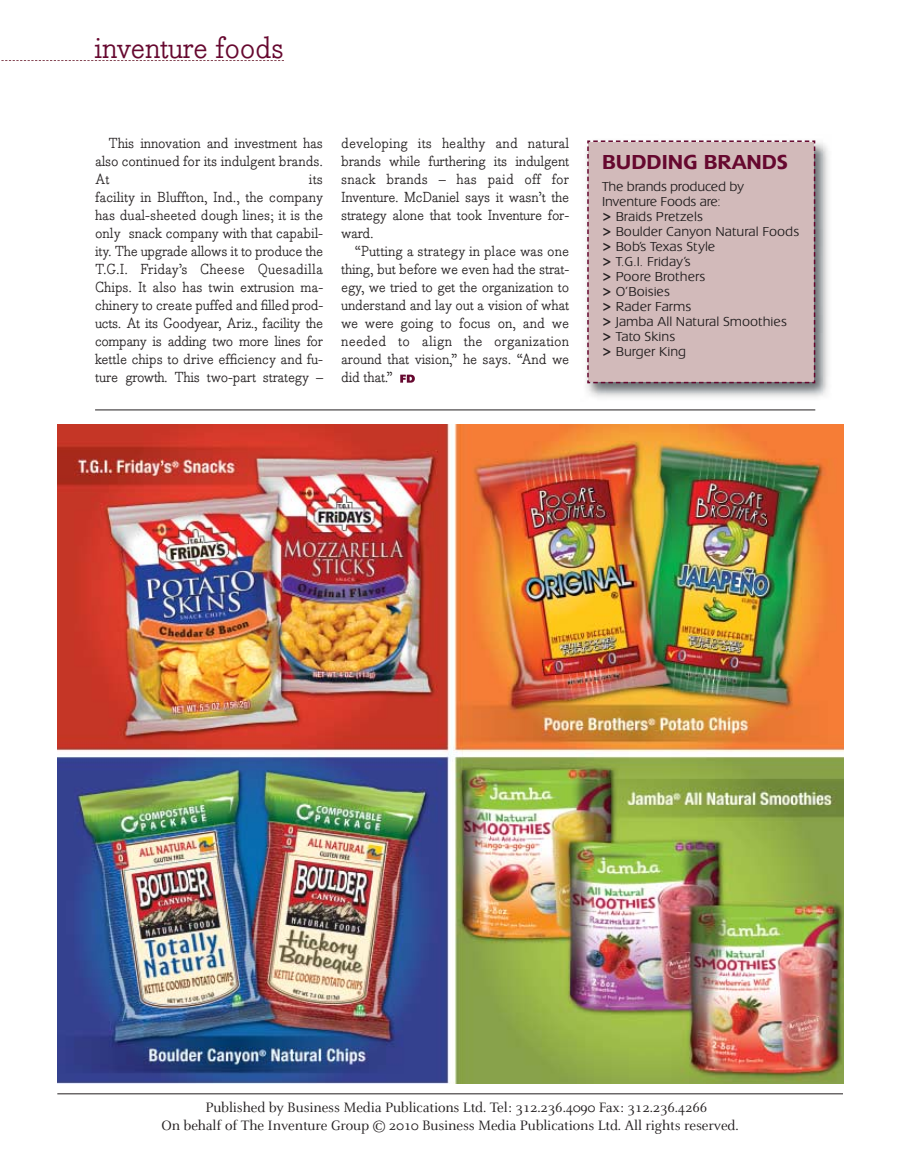
<style>
.page{position:relative;width:905px;height:1161px;background:#fff}
.page>*{position:absolute;margin:0;border:0;box-sizing:border-box;transform-origin:0 0}
.t1{font:30px "Bodoni Egyptian";letter-spacing:-.015em;color:#66082f}
.t2{font:500 21px "Extension";color:#66082f}
.t3{font:15px/18px "Celeste";letter-spacing:-.01em;color:#231f20}
.t4{font:14.25px/18px "Bodoni Egyptian";letter-spacing:-.015em;color:#231f20;text-align:justify}
.t5{font:300 13.5px/15px "Extension";color:#231f20}
.s1{font-family:"Bodoni Egyptian";font-weight:700;font-size:14.25px}
</style>
<div class="page">
<svg style="left:400px;top:375px;width:15px;height:8px"></svg>
<hr style="left:95px;top:410px;width:720px;height:1px;background:#231f20">
<svg style="left:1px;top:60px;width:283px;height:1px"></svg>
<img style="left:586px;top:142px;width:243px;height:256px">
<div style="left:586px;top:140px;width:230px;height:244px;background:#d2baba"></div>
<hr style="left:57px;top:1093px;width:786px;height:1px;background:#231f20">
<img style="left:58px;top:424px;width:785px;height:659px">
<h1 class="t1" style="left:95px;top:36px;width:191px">inventure foods</h1>
<p class="t4" style="left:95px;top:136px;width:229px;text-indent:14px">This innovation and investment has also continued for its indulgent brands.<br>At</p>
<p class="t4" style="left:95px;top:172px;width:230px;text-indent:214px">its facility in Bluffton, Ind., the company has dual-sheeted dough lines; it is the only snack company with that capabil&shy;ity. The upgrade allows it to produce the T.G.I. Friday’s Cheese Quesadilla Chips. It also has twin extrusion ma&shy;chinery to create puff ed and filled prod&shy;ucts. At its Goodyear, Ariz., facility the company is adding two more lines for kettle chips to drive efficiency and fu&shy;ture growth. This two-part strategy –</p>
<p class="t4" style="left:341px;top:136px;width:229px">developing its healthy and natural brands while furthering its indulgent snack brands – has paid off for Inventure. McDaniel says it wasn’t the stra tegy alone that took Inventure for&shy;ward.</p>
<p class="t4" style="left:341px;top:244px;width:229px;text-indent:14px">“Putting a strategy in place was one thing, but before we even had the strat&shy;egy, we tried to get the organization to understand and lay out a vision of what we were going to focus on, and we needed to align the organization around that vision,” he says. “And we did that.”</p>
<h2 class="t2" style="left:602px;top:154px;width:187px">BUDDING BRANDS</h2>
<p class="t5" style="left:602px;top:180px;width:198px">The brands produced by<br>Inventure Foods are:<br><span class="s1">&gt;</span> Braids Pretzels<br><span class="s1">&gt;</span> Boulder Canyon Natural Foods <span class="s1">&gt;</span> Bob’s Texas Style<br><span class="s1">&gt;</span> T.G.I. Friday’s<br><span class="s1">&gt;</span> Poore Brothers<br><span class="s1">&gt;</span> O’Boisies<br><span class="s1">&gt;</span> Rader Farms<br><span class="s1">&gt;</span> Jamba All Natural Smoothies <span class="s1">&gt;</span> Tato Skins<br><span class="s1">&gt;</span> Burger King</p>
<p class="t3" style="left:161px;top:1100px;width:578px;text-indent:44px">Published by Business Media Publications Ltd. Tel: 312.236.4090 Fax: 312.236.4266<br>On behalf of The Inventure Group © 2010 Business Media Publications Ltd. All rights reserved.</p>
</div>
